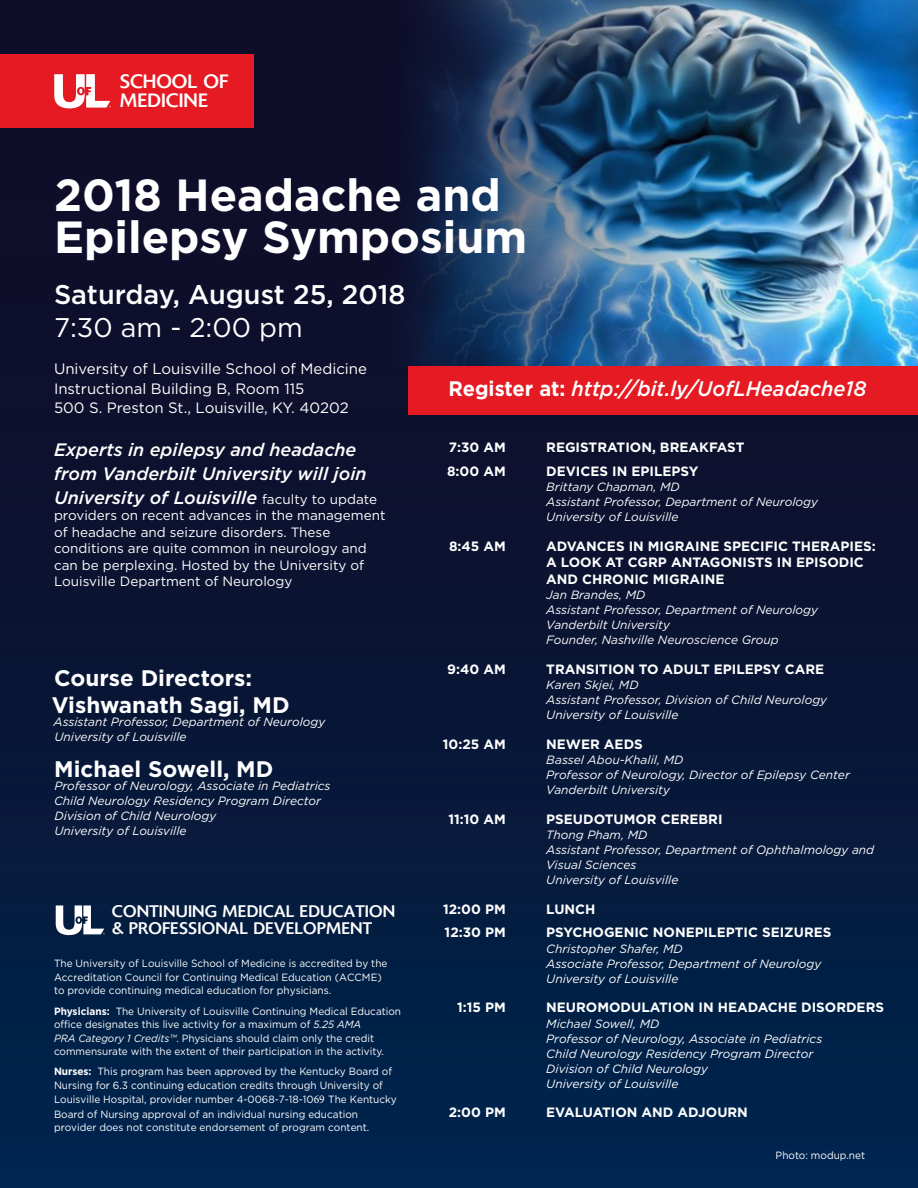
<style>
.page{position:relative;width:918px;height:1188px;background:#fff}
.page>*{position:absolute;margin:0;border:0;box-sizing:border-box;transform-origin:0 0}
.t1{font:700 45px/42px "Gotham HTF";color:#fff}
.t2{font:500 27px "Gotham HTF";color:#fff}
.t3{font:27px "Gotham HTF";color:#fff}
.Name{font:700 22.5px "Gotham HTF";color:#fff}
.fine_print{font:italic 500 21px "Gotham HTF";color:#fff;scale:.96 1}
.t4{font:19.2px/19.8px "Delta";letter-spacing:.005em;color:#fff}
.body{font:italic 500 18px/24px "Gotham HTF";color:#fff}
.t5{font:16.65px/17.2px "Delta";letter-spacing:.01em;color:#fff}
.t6{font:15px "Gotham HTF";color:#fff}
.Subhead_Time{font:700 13.5px/16.5px "Gotham HTF";color:#fff}
.body-2{font:13.5px/16.5px "Gotham HTF";color:#fff}
.credentials{font:italic 12px/15px "Gotham HTF";color:#fff}
.fine_print-2{font:10.5px/13.5px "Gotham HTF";color:#fff;scale:.96 1}
.s1{font-weight:700;font-style:normal}
.s2{font-weight:400;font-style:normal;font-size:13.5px}
.s3{font-weight:700}
.s4{font-style:italic}
.s5{font-family:"Minion Pro";font-size:12px}
</style>
<div class="page">
<div style="left:0;top:0;width:918px;height:1188px;background:linear-gradient(to bottom,#120822,#00224a)"></div>
<div style="left:0;top:54px;width:254px;height:74px;background:#e51a23"></div>
<img style="left:391px;top:0;width:527px;height:367px">
<svg style="left:54px;top:74px;width:57px;height:34px"></svg>
<svg style="left:56px;top:905px;width:49px;height:30px"></svg>
<div style="left:409px;top:366px;width:509px;height:48px;background:#e51a23"></div>
<p class="t4" style="left:120px;top:71px;width:110px">SCHOOL OF<br>MEDICINE</p>
<p class="t1" style="left:54px;top:173px;width:475px">2018 Headache and<br>Epilepsy Symposium</p>
<p class="t2" style="left:54px;top:279px;width:353px">Saturday, August 25, 2018</p>
<p class="t3" style="left:54px;top:312px;width:250px">7:30 am - 2:00 pm</p>
<p class="t6" style="left:54px;top:361px;width:314px">University of Louisville School of Medicine</p>
<p class="t6" style="left:54px;top:380px;width:252px">Instructional Building B, Room 115</p>
<p class="t6" style="left:54px;top:400px;width:296px">500 S. Preston St., Louisville, KY. 40202</p>
<p class="Subhead_Time" style="left:449px;top:439px;width:59px">7:30 AM</p>
<p class="Subhead_Time" style="left:546px;top:439px;width:200px">REGISTRATION, BREAKFAST</p>
<p class="Subhead_Time" style="left:447px;top:462px;width:60px">8:00 AM</p>
<p class="Subhead_Time" style="left:546px;top:462px;width:154px">DEVICES IN EPILEPSY</p>
<p class="credentials" style="left:546px;top:480px;width:273px">Brittany Chapman, MD<br>Assistant Professor, Department of Neurology<br>University of Louisville</p>
<p class="Subhead_Time" style="left:449px;top:537px;width:58px">8:45 AM</p>
<p class="Subhead_Time" style="left:546px;top:537px;width:331px">ADVANCES IN MIGRAINE SPECIFIC THERAPIES:<br>A LOOK AT CGRP ANTAGONISTS IN EPISODIC<br>AND CHRONIC MIGRAINE</p>
<p class="credentials" style="left:546px;top:588px;width:273px">Jan Brandes, MD<br>Assistant Professor, Department of Neurology<br>Vanderbilt University<br>Founder, Nashville Neuroscience Group</p>
<p class="Subhead_Time" style="left:447px;top:660px;width:60px">9:40 AM</p>
<p class="Subhead_Time" style="left:546px;top:660px;width:279px">TRANSITION TO ADULT EPILEPSY CARE</p>
<p class="credentials" style="left:546px;top:678px;width:282px">Karen Skjei, MD<br>Assistant Professor, Division of Child Neurology<br>University of Louisville</p>
<p class="Subhead_Time" style="left:443px;top:735px;width:64px">10:25 AM</p>
<p class="Subhead_Time" style="left:546px;top:735px;width:98px">NEWER AEDS</p>
<p class="credentials" style="left:546px;top:753px;width:305px">Bassel Abou-Khalil, MD<br>Professor of Neurology, Director of Epilepsy Center<br>Vanderbilt University</p>
<p class="Subhead_Time" style="left:448px;top:810px;width:59px">11:10 AM</p>
<p class="Subhead_Time" style="left:546px;top:810px;width:178px">PSEUDOTUMOR CEREBRI</p>
<p class="credentials" style="left:546px;top:828px;width:329px">Thong Pham, MD<br>Assistant Professor, Department of Ophthalmology and<br>Visual Sciences<br>University of Louisville</p>
<p class="Subhead_Time" style="left:443px;top:900px;width:64px">12:00 PM</p>
<p class="Subhead_Time" style="left:546px;top:900px;width:51px">LUNCH</p>
<p class="Subhead_Time" style="left:445px;top:923px;width:63px">12:30 PM</p>
<p class="Subhead_Time" style="left:546px;top:923px;width:287px">PSYCHOGENIC NONEPILEPTIC SEIZURES</p>
<p class="credentials" style="left:546px;top:941px;width:276px">Christopher Shafer, MD<br>Associate Professor, Department of Neurology<br>University of Louisville</p>
<p class="Subhead_Time" style="left:457px;top:998px;width:50px">1:15 PM</p>
<p class="Subhead_Time" style="left:546px;top:998px;width:339px">NEUROMODULATION IN HEADACHE DISORDERS</p>
<p class="credentials" style="left:546px;top:1016px;width:278px">Michael Sowell, MD<br>Professor of Neurology, Associate in Pediatrics Child Neurology Residency Program Director Division of Child Neurology<br>University of Louisville</p>
<p class="Subhead_Time" style="left:449px;top:1103px;width:58px">2:00 PM</p>
<p class="Subhead_Time" style="left:546px;top:1103px;width:203px">EVALUATION AND ADJOURN</p>
<p class="fine_print" style="left:448px;top:377px;width:437px"><span class="s1">Register at:</span> http://bit.ly/UofLHeadache18</p>
<p class="body" style="left:54px;top:437px;width:325px">Experts in epilepsy and headache from Vanderbilt University will join<br>University of Louisville <span class="s2">faculty to update</span></p>
<p class="body-2" style="left:54px;top:507px;width:333px">providers on recent advances in the management of headache and seizure disorders. These conditions are quite common in neurology and can be perplexing. Hosted by the University of Louisville Department of Neurology</p>
<p class="Name" style="left:54px;top:665px;width:199px">Course Directors:</p>
<p class="Name" style="left:52px;top:692px;width:239px">Vishwanath Sagi, MD</p>
<p class="credentials" style="left:54px;top:715px;width:273px">Assistant Professor, Department of Neurology<br>University of Louisville</p>
<p class="Name" style="left:54px;top:756px;width:221px">Michael Sowell, MD</p>
<p class="credentials" style="left:54px;top:778px;width:278px">Professor of Neurology, Associate in Pediatrics Child Neurology Residency Program Director Division of Child Neurology<br>University of Louisville</p>
<p class="t5" style="left:112px;top:903px;width:285px">CONTINUING MEDICAL EDUCATION &amp; PROFESSIONAL DEVELOPMENT</p>
<p class="fine_print-2" style="left:54px;top:957px;width:349px">The University of Louisville School of Medicine is accredited by the<br>Accreditation Council for Continuing Medical Education (ACCME) to provide continuing medical education for physicians.</p>
<p class="fine_print-2" style="left:54px;top:1004px;width:363px"><span class="s3">Physicians:</span> The University of Louisville Continuing Medical Education office designates this live activity for a maximum of <span class="s4">5.25 AMA<br>PRA Category 1 Credits™</span>. Physicians should claim only the credit commensurate with the extent of their participation in the activity.</p>
<p class="fine_print-2" style="left:54px;top:1065px;width:359px"><span class="s3">Nurses:</span> This program has been approved by the Kentucky Board of<br>Nursing for 6.3 continuing education credits through University of<br>Louisville Hospital, provider number 4-0068-7-18-10<span class="s5">69</span> The Kentucky</p>
<p class="fine_print-2" style="left:54px;top:1107px;width:330px">Board of Nursing approval of an individual nursing education provider does not constitute endorsement of program content.</p>
<p class="fine_print-2" style="left:776px;top:1148px;width:95px">Photo: modup.net</p>
</div>
